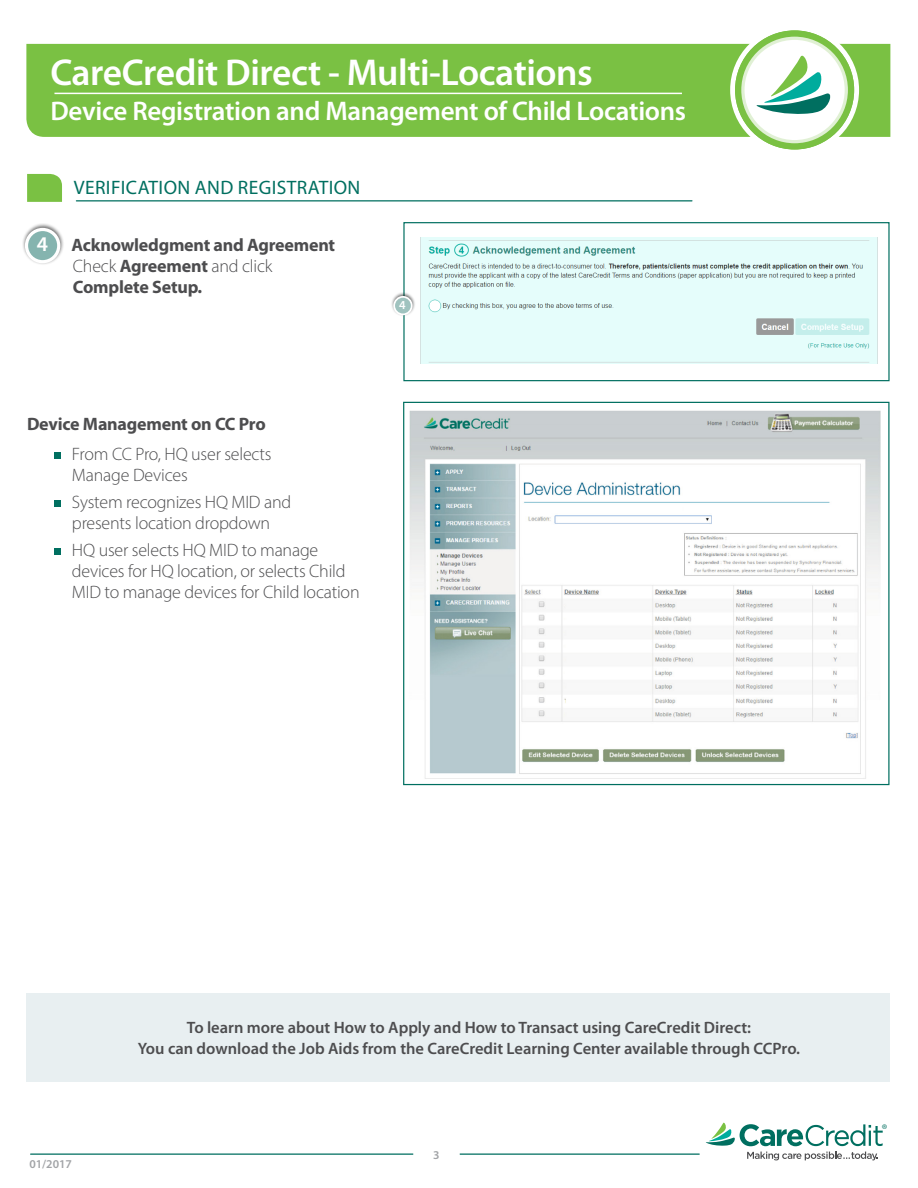
<style>
.page{position:relative;width:918px;height:1188px;background:#fff}
.page>*{position:absolute;margin:0;border:0;box-sizing:border-box;transform-origin:0 0}
.t1{font:600 37.5px "Myriad Pro";letter-spacing:-.01em;color:#fff}
.t2{font:600 27px "Myriad Pro";letter-spacing:-.01em;color:#fff}
.t3{font:600 21px "Myriad Pro";color:#fff}
.t4{font:19.5px "Myriad Pro";letter-spacing:.02em;color:#006f60}
.t5{font:300 18px/21px "Myriad Pro";letter-spacing:-.01em;color:#4d4d4f}
.t6{font:700 18px/21px "Myriad Pro";letter-spacing:-.01em;color:#4d4d4f}
.t7{font:600 16.5px/21px "Myriad Pro";color:#4d4d4f;text-align:center}
.t8{font:300 14.1px "Myriad Pro";color:#006f60}
.t9{font:600 12.15px "Myriad Pro";color:#fff}
.t10{font:600 12px "Myriad Pro";color:#a2a4a7}
.s1{font-weight:300}
</style>
<div class="page">
<hr style="left:31px;top:1154px;width:668px;height:1px;background:#006f60">
<div style="left:414px;top:1149px;width:45px;height:28px;background:#fff"></div>
<div style="left:22px;top:223px;width:43px;height:42px;background:#000;opacity:.55"></div>
<div style="left:25px;top:228px;width:35px;height:35px;background:#fff;border-radius:50%"></div>
<div style="left:28px;top:231px;width:29px;height:29px;background:#85b4af;border-radius:50%"></div>
<div style="left:26px;top:44px;width:864px;height:93px;background:#7ac143"></div>
<svg style="left:733px;top:29px;width:123px;height:122px"></svg>
<div style="left:730px;top:25px;width:129px;height:129px;border:6px solid #fff;border-radius:50%"></div>
<svg style="left:738px;top:34px;width:113px;height:112px"></svg>
<div style="left:735px;top:30px;width:119px;height:120px;border:6px solid #7ac143;border-radius:50%"></div>
<div style="left:743px;top:38px;width:104px;height:104px;background:#fff;border-radius:50%"></div>
<div style="left:741px;top:36px;width:107px;height:108px;border:4px solid #7ac143;border-radius:50%"></div>
<svg style="left:757px;top:56px;width:73px;height:58px"></svg>
<hr style="left:54px;top:93px;width:628px;height:1px;background:#fff">
<hr style="left:76px;top:200px;width:616px;height:1px;background:#006f60">
<svg style="left:27px;top:174px;width:35px;height:28px"></svg>
<img style="left:420px;top:238px;width:458px;height:126px">
<div style="left:403px;top:222px;width:487px;height:159px;border:1px solid #006f60"></div>
<div style="left:391px;top:292px;width:25px;height:25px;background:#000;opacity:.55"></div>
<svg style="left:393px;top:296px;width:20px;height:19px"></svg>
<div style="left:395px;top:298px;width:16px;height:16px;background:#a0c3bf;border-radius:50%"></div>
<svg style="left:706px;top:1123px;width:177px;height:23px"></svg>
<svg style="left:747px;top:1152px;width:131px;height:8px"></svg>
<div style="left:27px;top:994px;width:863px;height:88px;background:#e8eff1"></div>
<div style="left:54px;top:452px;width:7px;height:7px;background:#006f60"></div>
<div style="left:54px;top:500px;width:7px;height:7px;background:#006f60"></div>
<div style="left:54px;top:548px;width:7px;height:7px;background:#006f60"></div>
<img style="left:409px;top:410px;width:472px;height:369px">
<h1 class="t1" style="left:50px;top:48px;width:544px">CareCredit Direct - Multi-Locations</h1>
<h2 class="t2" style="left:50px;top:93px;width:637px">Device Registration and Management of Child Locations</h2>
<p class="t4" style="left:74px;top:175px;width:288px">VERIFICATION AND REGISTRATION</p>
<p class="t3" style="left:37px;top:231px;width:13px">4</p>
<p class="t6" style="left:73px;top:234px;width:264px;text-indent:-28px">1. Acknowledgment and Agreement<br><span class="s1">Check</span> Agreement <span class="s1">and click<br></span>Complete Setup.</p>
<p class="t9" style="left:399px;top:297px;width:8px">4</p>
<p class="t6" style="left:27px;top:413px;width:240px">Device Management on CC Pro</p>
<p class="t5" style="left:72px;top:444px;width:201px">From CC Pro, HQ user selects<br>Manage Devices</p>
<p class="t5" style="left:72px;top:492px;width:221px">System recognizes HQ MID and presents location dropdown</p>
<p class="t5" style="left:72px;top:540px;width:289px">HQ user selects HQ MID to manage devices for HQ location, or selects Child<br>MID to manage devices for Child location</p>
<p class="t10" style="left:29px;top:1157px;width:44px">01/2017</p>
<p class="t7" style="left:138px;top:1016px;width:664px">To learn more about How to Apply and How to Transact using CareCredit Direct:<br>You can download the Job Aids from the CareCredit Learning Center available through CCPro.</p>
<p class="t10" style="left:433px;top:1147px;width:8px">3</p>
<p class="t8" style="left:882px;top:1120px;width:7px">®</p>
</div>
